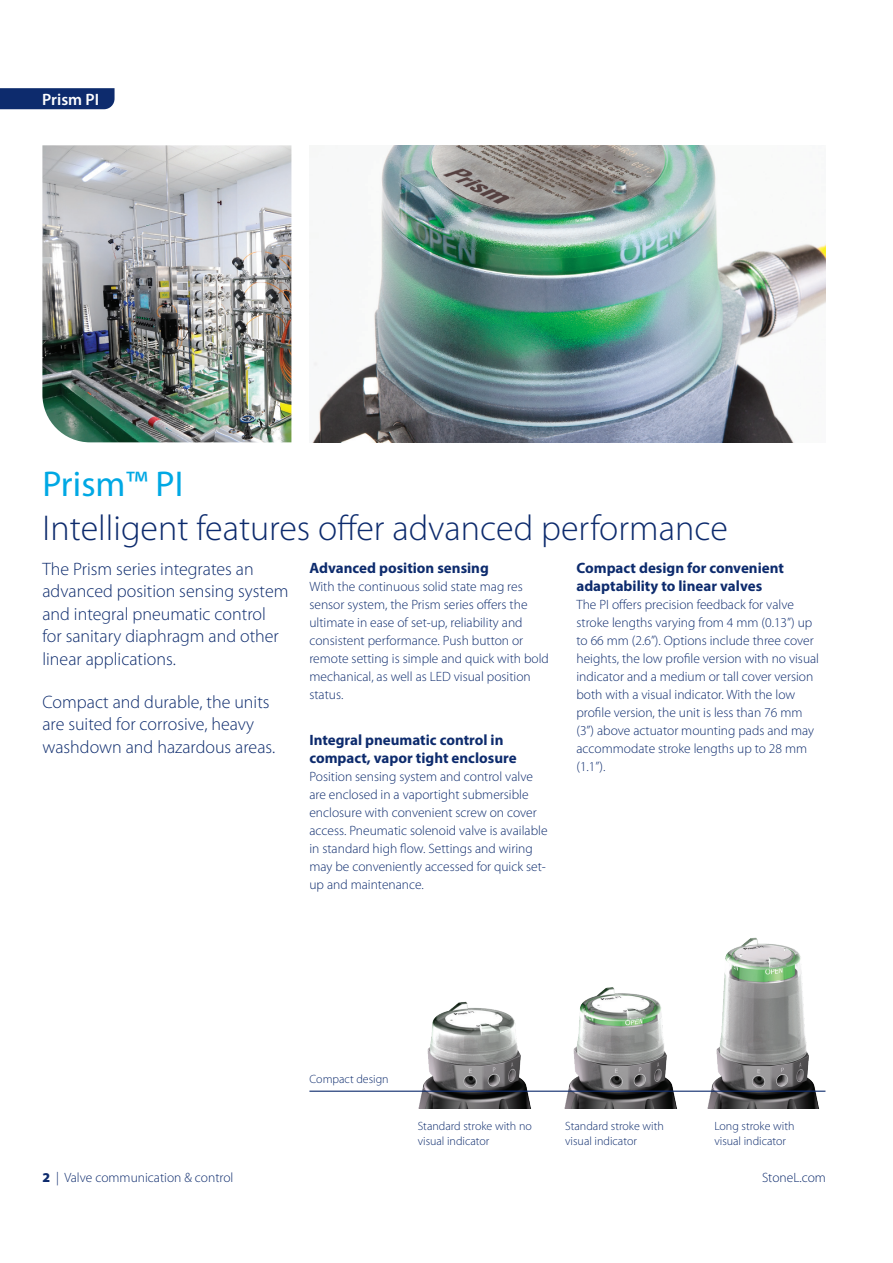
<style>
.page{position:relative;width:893px;height:1263px;background:#fff}
.page>*{position:absolute;margin:0;border:0;box-sizing:border-box;transform-origin:0 0}
.t1{font:300 36px "Myriad Pro";color:#0d2b6d}
.t2{font:36px "Myriad Pro";color:#00a8e4}
.t3{font:300 18px/22.5px "Myriad Pro";color:#0d2b6d}
.t4{font:600 16.5px "Myriad Pro";color:#fff}
.t5{font:700 15px/18px "Myriad Pro";color:#0d2b6d}
.t6{font:300 13.5px/18px "Myriad Pro";color:#0d2b6d}
.t7{font:300 12px/15px "Myriad Pro";color:#0d2b6d}
.s1{font-weight:900}
</style>
<div class="page">
<div style="left:0;top:88px;width:115px;height:21px;background:#0d2b6d"></div>
<img style="left:312px;top:145px;width:513px;height:297px">
<img style="left:42px;top:145px;width:249px;height:297px">
<img style="left:564px;top:987px;width:113px;height:122px">
<img style="left:707px;top:937px;width:113px;height:172px">
<img style="left:418px;top:1001px;width:113px;height:108px">
<hr style="left:309px;top:1090px;width:516px;height:2px;background:#0d2b6d">
<p class="t4" style="left:42px;top:89px;width:58px">Prism PI</p>
<h1 class="t2" style="left:42px;top:462px;width:142px">Prism™ PI</h1>
<h1 class="t1" style="left:42px;top:506px;width:687px">Intelligent features offer advanced performance</h1>
<h2 class="t3" style="left:42px;top:557px;width:248px">The Prism series integrates an advanced position sensing system and integral pneumatic control for sanitary diaphragm and other linear applications.</h2>
<h2 class="t3" style="left:42px;top:690px;width:234px">Compact and durable, the units are suited for corrosive, heavy washdown and hazardous areas.</h2>
<p class="t5" style="left:576px;top:558px;width:209px">Compact design for convenient adaptability to linear valves</p>
<p class="t6" style="left:576px;top:595px;width:244px">The PI offers precision feedback for valve stroke lengths varying from 4 mm (0.13”) up to 66 mm (2.6”). Options include three cover heights, the low profile version with no visual indicator and a medium or tall cover version both with a visual indicator. With the low profile version, the unit is less than 76 mm (3”) above actuator mounting pads and may accommodate stroke lengths up to 28 mm (1.1”).</p>
<p class="t5" style="left:309px;top:558px;width:181px">Advanced position sensing</p>
<p class="t6" style="left:309px;top:577px;width:241px">With the continuous solid state mag res sensor system, the Prism series offers the ultimate in ease of set-up, reliability and consistent performance. Push button or remote setting is simple and quick with bold mechanical, as well as LED visual position status.</p>
<p class="t5" style="left:309px;top:731px;width:209px">Integral pneumatic control in compact, vapor tight enclosure</p>
<p class="t6" style="left:309px;top:768px;width:240px">Position sensing system and control valve are enclosed in a vaportight submersible enclosure with convenient screw on cover access. Pneumatic solenoid valve is available in standard high flow. Settings and wiring may be conveniently accessed for quick set&shy;up and maintenance.</p>
<p class="t7" style="left:310px;top:1071px;width:81px">Compact design</p>
<p class="t7" style="left:418px;top:1118px;width:116px">Standard stroke with no visual indicator</p>
<p class="t7" style="left:565px;top:1118px;width:100px">Standard stroke with visual indicator</p>
<p class="t7" style="left:714px;top:1118px;width:82px">Long stroke with visual indicator</p>
<p class="t6" style="left:42px;top:1168px;width:193px"><span class="s1">2</span> | Valve communication &amp; control</p>
<p class="t6" style="left:762px;top:1168px;width:65px">StoneL.com</p>
</div>
